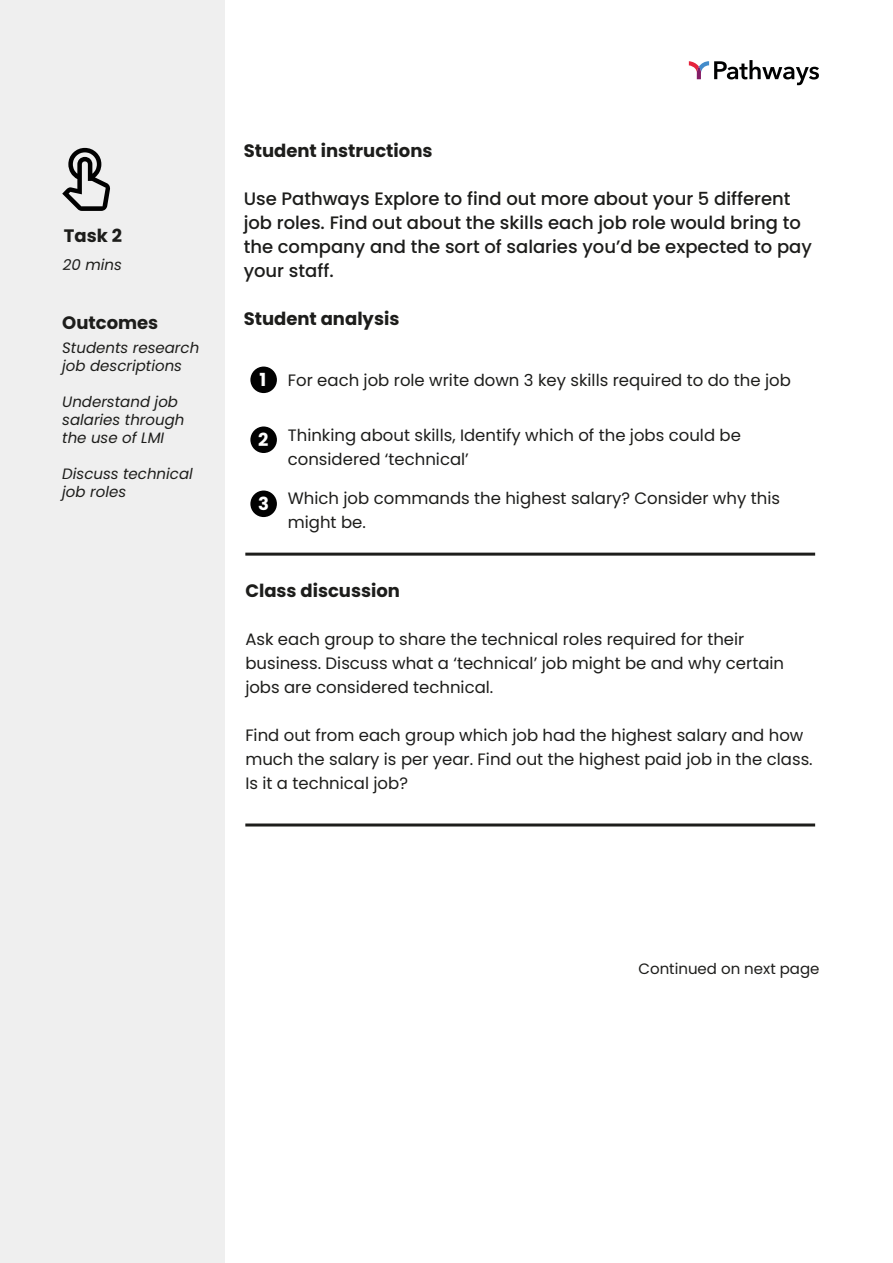
<style>
.page{position:relative;width:893px;height:1263px;background:#fff}
.page>*{position:absolute;margin:0;border:0;box-sizing:border-box;transform-origin:0 0}
.t1{font:500 18px/24px "Poppins";color:#1d1d1b}
.t2{font:700 18px "Poppins";color:#1d1d1b}
.t3{font:700 18px "Poppins";color:#fff}
.t4{font:16.5px/24px "Poppins";color:#1d1d1b}
.t5{font:italic 15px/18px "Poppins";color:#1d1d1b}
.t6{font:15px "Poppins";color:#1d1d1b}
.s1{font-weight:700;font-size:18px;color:#fff}
</style>
<div class="page">
<div style="left:0;top:0;width:224px;height:1263px;background:#efefef"></div>
<hr style="left:245px;top:553px;width:570px;height:3px;background:#1d1d1b">
<hr style="left:245px;top:823px;width:570px;height:3px;background:#1d1d1b">
<svg style="left:62px;top:148px;width:48px;height:63px"></svg>
<div style="left:250px;top:367px;width:27px;height:26px;background:#020202;border-radius:50%"></div>
<div style="left:250px;top:426px;width:27px;height:27px;background:#020202;border-radius:50%"></div>
<div style="left:250px;top:490px;width:27px;height:27px;background:#020202;border-radius:50%"></div>
<svg style="left:689px;top:60px;width:130px;height:25px"></svg>
<p class="t2" style="left:64px;top:225px;width:60px">Task 2</p>
<p class="t5" style="left:63px;top:256px;width:61px">20 mins</p>
<p class="t2" style="left:62px;top:312px;width:98px">Outcomes</p>
<p class="t5" style="left:62px;top:339px;width:139px">Students research job descriptions</p>
<p class="t5" style="left:62px;top:393px;width:124px">Understand job salaries through the use of LMI</p>
<p class="t5" style="left:62px;top:465px;width:132px">Discuss technical job roles</p>
<p class="t2" style="left:244px;top:140px;width:190px">Student instructions</p>
<p class="t1" style="left:244px;top:187px;width:570px">Use Pathways Explore to find out more about your 5 different job roles. Find out about the skills each job role would bring to the company and the sort of salaries you’d be expected to pay your staff.</p>
<p class="t2" style="left:244px;top:308px;width:157px">Student analysis</p>
<p class="t4" style="left:260px;top:368px;width:533px"><span class="s1">1</span> For each job role write down 3 key skills required to do the job</p>
<p class="t3" style="left:258px;top:429px;width:12px">2</p>
<p class="t3" style="left:258px;top:493px;width:12px">3</p>
<p class="t4" style="left:288px;top:423px;width:455px">Thinking about skills, Identify which of the jobs could be considered ‘technical’</p>
<p class="t4" style="left:288px;top:486px;width:494px">Which job commands the highest salary? Consider why this might be.</p>
<p class="t2" style="left:245px;top:580px;width:156px">Class discussion</p>
<p class="t4" style="left:245px;top:627px;width:540px">Ask each group to share the technical roles required for their business. Discuss what a ‘technical’ job might be and why certain jobs are considered technical.</p>
<p class="t4" style="left:245px;top:723px;width:569px">Find out from each group which job had the highest salary and how much the salary is per year. Find out the highest paid job in the class.<br>Is it a technical job?</p>
<p class="t6" style="left:638px;top:960px;width:183px">Continued on next page</p>
</div>
